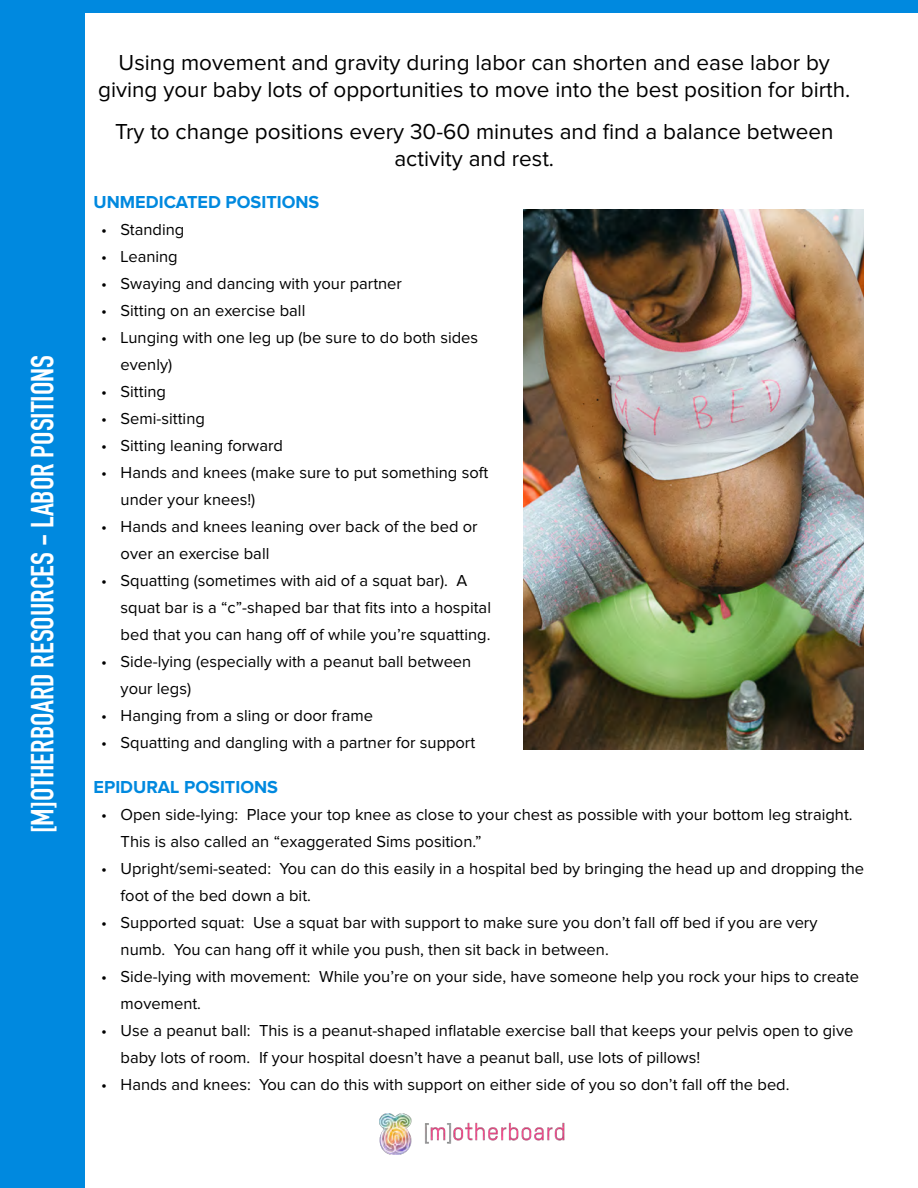
<style>
.page{position:relative;width:918px;height:1188px;background:#fff}
.page>*{position:absolute;margin:0;border:0;box-sizing:border-box;transform-origin:0 0}
.t1{font:700 31.5px "DIN Condensed";color:#fff}
.t2{font:22.5px/27px "Proxima Nova";color:#000;text-align:center}
.t3{font:700 18px "Proxima Nova";color:#0089df}
.t4{font:16.5px/27px "Proxima Nova";color:#000}
</style>
<div class="page">
<div style="left:0;top:0;width:918px;height:13px;background:#0089df"></div>
<img style="left:379px;top:1113px;width:186px;height:42px">
<img style="left:524px;top:209px;width:340px;height:541px">
<div style="left:0;top:0;width:85px;height:1188px;background:#0089df"></div>
<h1 class="t1" style="left:21px;top:833px;width:479px;rotate:-90deg">[M]OTHERBOARD RESOURCES - LABOR POSITIONS</h1>
<h2 class="t2" style="left:98px;top:50px;width:754px">Using movement and gravity during labor can shorten and ease labor by giving your baby lots of opportunities to move into the best position for birth.</h2>
<h2 class="t2" style="left:115px;top:119px;width:720px">Try to change positions every 30-60 minutes and find a balance between activity and rest.</h2>
<p class="t3" style="left:94px;top:193px;width:227px">UNMEDICATED POSITIONS</p>
<p class="t4" style="left:101px;top:216px;width:85px">• Standing</p>
<p class="t4" style="left:101px;top:243px;width:78px">• Leaning</p>
<p class="t4" style="left:101px;top:270px;width:302px">• Swaying and dancing with your partner</p>
<p class="t4" style="left:101px;top:297px;width:206px">• Sitting on an exercise ball</p>
<p class="t4" style="left:121px;top:324px;width:359px;text-indent:-20px">• Lunging with one leg up (be sure to do both sides evenly)</p>
<p class="t4" style="left:101px;top:378px;width:66px">• Sitting</p>
<p class="t4" style="left:101px;top:405px;width:105px">• Semi-sitting</p>
<p class="t4" style="left:101px;top:432px;width:183px">• Sitting leaning forward</p>
<p class="t4" style="left:121px;top:459px;width:369px;text-indent:-20px">• Hands and knees (make sure to put something soft under your knees!)</p>
<p class="t4" style="left:121px;top:513px;width:359px;text-indent:-20px">• Hands and knees leaning over back of the bed or over an exercise ball</p>
<p class="t4" style="left:121px;top:567px;width:372px;text-indent:-20px">• Squatting (sometimes with aid of a squat bar). A squat bar is a “c”-shaped bar that fits into a hospital bed that you can hang off of while you’re squatting.</p>
<p class="t4" style="left:121px;top:648px;width:352px;text-indent:-20px">• Side-lying (especially with a peanut ball between your legs)</p>
<p class="t4" style="left:101px;top:702px;width:273px">• Hanging from a sling or door frame</p>
<p class="t4" style="left:101px;top:729px;width:376px">• Squatting and dangling with a partner for support</p>
<p class="t3" style="left:94px;top:779px;width:186px">EPIDURAL POSITIONS</p>
<p class="t4" style="left:121px;top:802px;width:734px;text-indent:-20px">• Open side-lying: Place your top knee as close to your chest as possible with your bottom leg straight.<br>This is also called an “exaggerated Sims position.”</p>
<p class="t4" style="left:121px;top:856px;width:745px;text-indent:-20px">• Upright/semi-seated: You can do this easily in a hospital bed by bringing the head up and dropping the foot of the bed down a bit.</p>
<p class="t4" style="left:121px;top:910px;width:698px;text-indent:-20px">• Supported squat: Use a squat bar with support to make sure you don’t fall off bed if you are very numb. You can hang off it while you push, then sit back in between.</p>
<p class="t4" style="left:121px;top:964px;width:740px;text-indent:-19px">• Side-lying with movement: While you’re on your side, have someone help you rock your hips to create movement.</p>
<p class="t4" style="left:121px;top:1018px;width:734px;text-indent:-20px">• Use a peanut ball: This is a peanut-shaped inflatable exercise ball that keeps your pelvis open to give baby lots of room. If your hospital doesn’t have a peanut ball, use lots of pillows!</p>
<p class="t4" style="left:101px;top:1072px;width:690px">• Hands and knees: You can do this with support on either side of you so don’t fall off the bed.</p>
</div>
